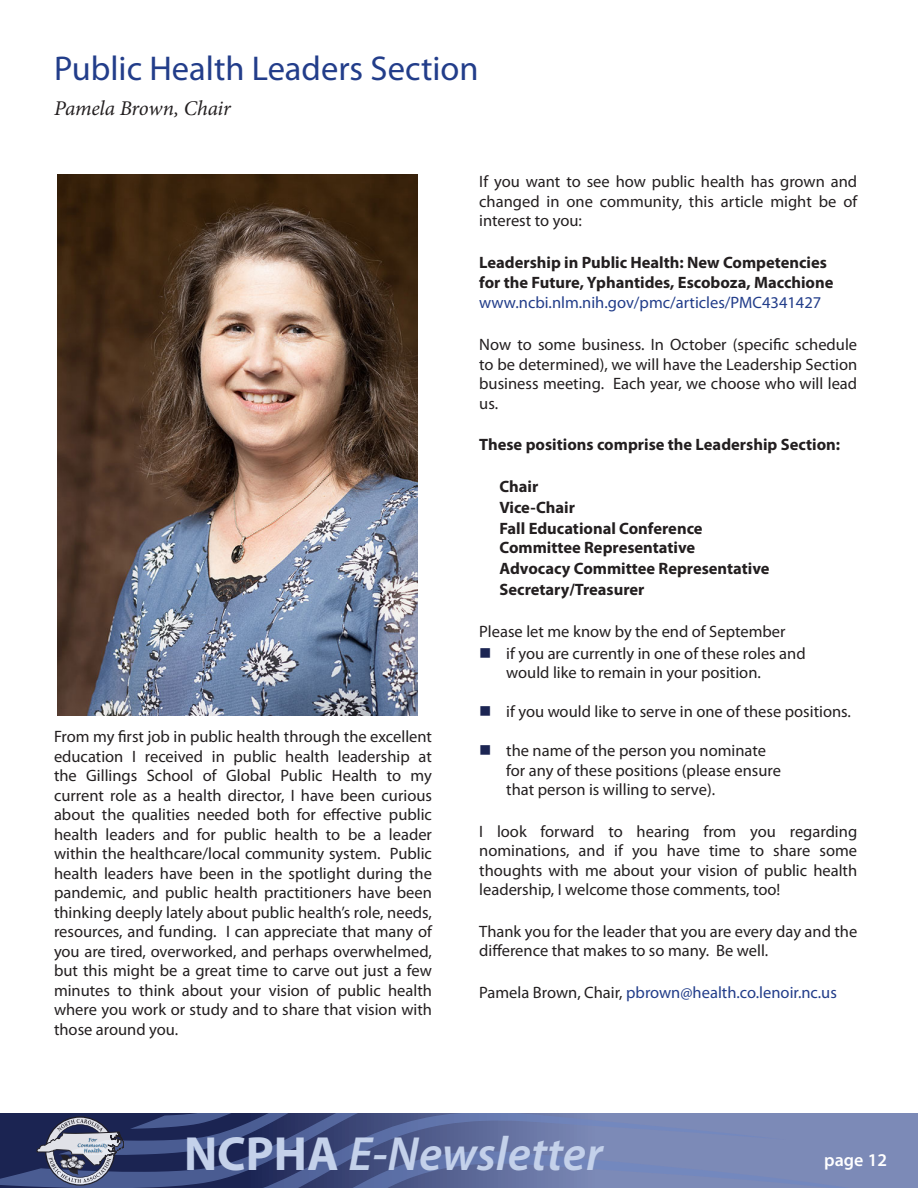
<style>
.page{position:relative;width:918px;height:1188px;background:#fff}
.page>*{position:absolute;margin:0;border:0;box-sizing:border-box;transform-origin:0 0}
.t1{font:italic 600 48.15px "Myriad Pro";color:#c4d1ea}
.subdeck{font:34.5px "Myriad Pro";color:#223d8a}
.subdeck-2{font:italic 21px "Minion Pro";letter-spacing:-.015em;color:#231f20}
.t2{font:600 18px "Myriad Pro";color:#fff}
.bullet_5{font:16.5px/19.5px "Myriad Pro";color:#231f20;text-align:justify}
.bullet_5-2{font:700 16.5px/19.5px "Myriad Pro";color:#231f20}
.bullet_5-3{font:16.5px "Myriad Pro";color:#223d8a}
.s1{color:#231f20}
.s2{font-weight:700;font-style:normal}
</style>
<div class="page">
<svg style="left:0;top:1113px;width:914px;height:75px;background:#5c6997"></svg>
<img style="left:57px;top:175px;width:360px;height:540px">
<p class="subdeck" style="left:54px;top:47px;width:426px">Public Health Leaders Section</p>
<p class="subdeck-2" style="left:54px;top:94px;width:178px">Pamela Brown, Chair</p>
<p class="bullet_5" style="left:54px;top:727px;width:380px">From my first job in public health through the excellent education I received in public health leadership at the Gillings School of Global Public Health to my current role as a health director, I have been curious about the qualities needed both for effective public health leaders and for public health to be a leader within the healthcare/local community system. Public health leaders have been in the spotlight during the pandemic, and public health practitioners have been thinking deeply lately about public health’s role, needs, resources, and funding. I can appreciate that many of you are tired, overworked, and perhaps overwhelmed, but this might be a great time to carve out just a few minutes to think about your vision of public health where you work or study and to share that vision with those around you.</p>
<p class="bullet_5" style="left:479px;top:172px;width:379px">If you want to see how public health has grown and changed in one community, this article might be of interest to you:</p>
<p class="bullet_5-2" style="left:479px;top:252px;width:356px">Leadership in Public Health: New Competencies for the Future, Yphantides, Escoboza, Macchione</p>
<p class="bullet_5-3" style="left:479px;top:293px;width:344px">www.ncbi.nlm.nih.gov/pmc/articles/PMC4341427</p>
<p class="bullet_5" style="left:479px;top:335px;width:380px">Now to some business. In October (specific schedule to be determined), we will have the Leadership Section business meeting. Each year, we choose who will lead us.</p>
<p class="bullet_5-2" style="left:479px;top:434px;width:362px">These positions comprise the Leadership Section:</p>
<p class="bullet_5-2" style="left:500px;top:476px;width:40px">Chair</p>
<p class="bullet_5-2" style="left:500px;top:497px;width:77px">Vice-Chair</p>
<p class="bullet_5-2" style="left:500px;top:518px;width:205px">Fall Educational Conference<br>Committee Representative</p>
<p class="bullet_5-2" style="left:500px;top:558px;width:272px">Advocacy Committee Representative</p>
<p class="bullet_5-2" style="left:500px;top:579px;width:147px">Secretary/Treasurer</p>
<p class="bullet_5" style="left:479px;top:621px;width:308px">Please let me know by the end of September</p>
<p class="bullet_5" style="left:506px;top:643px;width:301px">if you are currently in one of these roles and would like to remain in your position.</p>
<p class="bullet_5" style="left:506px;top:701px;width:346px">if you would like to serve in one of these positions.</p>
<p class="bullet_5" style="left:506px;top:740px;width:276px;text-align:left">the name of the person you nominate for any of these positions (please ensure that person is willing to serve).</p>
<p class="bullet_5" style="left:479px;top:821px;width:379px">I look forward to hearing from you regarding nominations, and if you have time to share some thoughts with me about your vision of public health leadership, I welcome those comments, too!</p>
<p class="bullet_5" style="left:479px;top:921px;width:380px">Thank you for the leader that you are every day and the difference that makes to so many. Be well.</p>
<p class="bullet_5-3" style="left:479px;top:982px;width:359px"><span class="s1">Pamela Brown, Chair,</span> pbrown@health.co.lenoir.nc.us</p>
<h1 class="t1" style="left:184px;top:1124px;width:420px"><span class="s2">NCPHA</span> E-Newsletter</h1>
<p class="t2" style="left:824px;top:1148px;width:64px">page 12</p>
</div>
